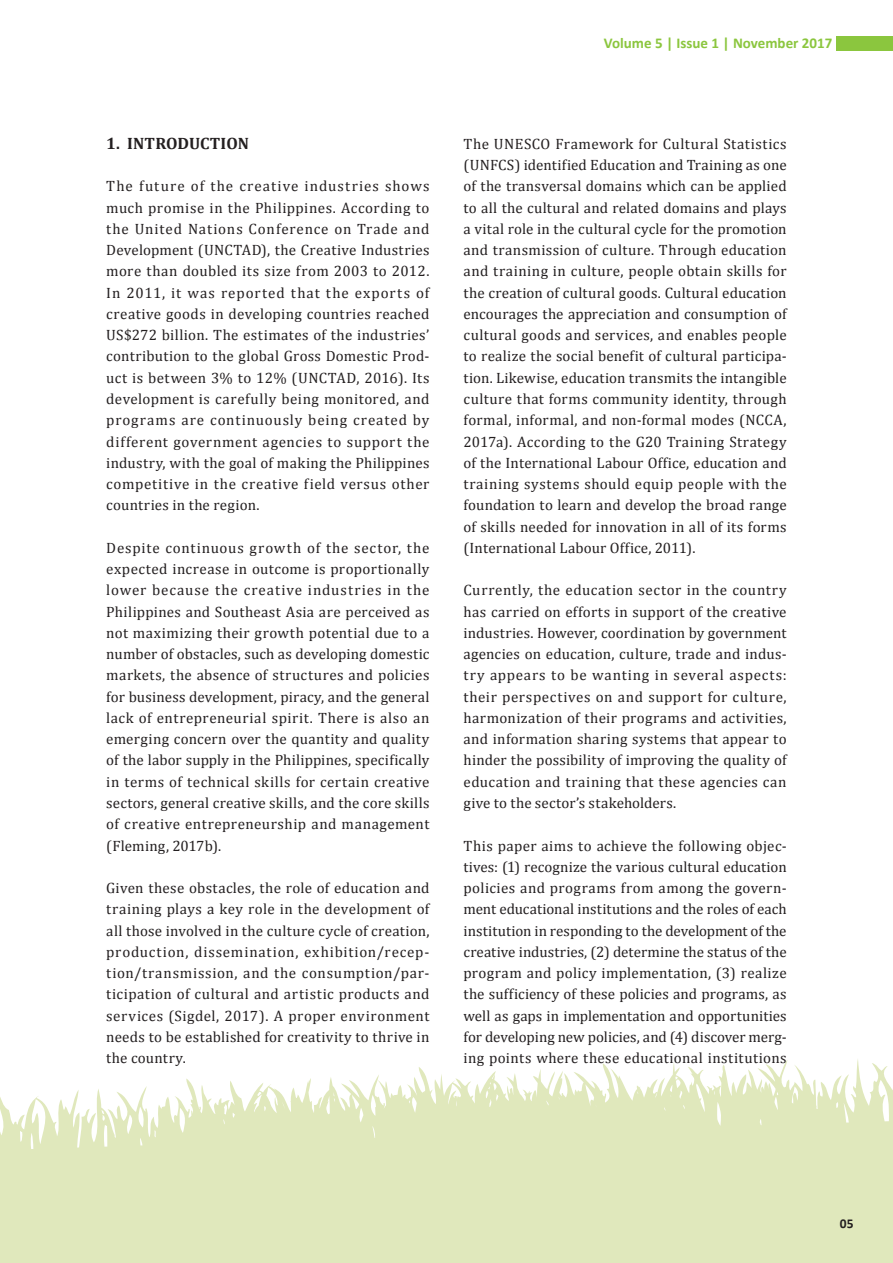
<style>
.page{position:relative;width:893px;height:1263px;background:#fff}
.page>*{position:absolute;margin:0;border:0;box-sizing:border-box;transform-origin:0 0}
.journal_section_titl{font:700 16.5px "Cambria";letter-spacing:-.005em;color:#231f20}
.journal{font:15px/21.3px "Cambria";letter-spacing:.025em;color:#231f20;text-align:justify}
.t1{font:700 15px "Calibri";color:#8bc63e}
.t2{font:700 13.5px "Calibri";color:#231f20}
</style>
<div class="page">
<svg style="left:0;top:1059px;width:893px;height:204px;fill:#e0e8bc"></svg>
<div style="left:836px;top:36px;width:57px;height:15px;background:#8bc63e"></div>
<p class="t1" style="left:604px;top:33px;width:230px">Volume 5 | Issue 1 | November 2017</p>
<p class="journal_section_titl" style="left:106px;top:132px;width:144px">1. INTRODUCTION</p>
<p class="journal" style="left:106px;top:176px;width:325px">The future of the creative industries shows much promise in the Philippines. According to the United Nations Conference on Trade and Development (UNCTAD), the Creative Industries more than doubled its size from 2003 to 2012.<br>In 2011, it was reported that the exports of creative goods in developing countries reached US$272 billion. The estimates of the industries’ contribution to the global Gross Domestic Prod&shy;uct is between 3% to 12% (UNCTAD, 2016). Its development is carefully being monitored, and programs are continuously being created by different government agencies to support the industry, with the goal of making the Philippines competitive in the creative field versus other countries in the region.</p>
<p class="journal" style="left:106px;top:537px;width:325px">Despite continuous growth of the sector, the expected increase in outcome is proportionally lower because the creative industries in the Philippines and Southeast Asia are perceived as not maximizing their growth potential due to a number of obstacles, such as developing domestic markets, the absence of structures and policies for business development, piracy, and the general lack of entrepreneurial spirit. There is also an emerging concern over the quantity and quality of the labor supply in the Philippines, specifically in terms of technical skills for certain creative sectors, general creative skills, and the core skills of creative entrepreneurship and management (Fleming, 2017b).</p>
<p class="journal" style="left:106px;top:877px;width:325px">Given these obstacles, the role of education and training plays a key role in the development of all those involved in the culture cycle of creation, production, dissemination, exhibition/recep&shy;tion/transmission, and the consumption/par&shy;ticipation of cultural and artistic products and services (Sigdel, 2017). A proper environment needs to be established for creativity to thrive in the country.</p>
<p class="journal" style="left:463px;top:133px;width:325px">The UNESCO Framework for Cultural Statistics (UNFCS) identified Education and Training as one of the transversal domains which can be applied to all the cultural and related domains and plays a vital role in the cultural cycle for the promotion and transmission of culture. Through education and training in culture, people obtain skills for the creation of cultural goods. Cultural education encourages the appreciation and consumption of cultural goods and services, and enables people to realize the social benefit of cultural participa&shy;tion. Likewise, education transmits the intangible culture that forms community identity, through formal, informal, and non-formal modes (NCCA, 2017a). According to the G20 Training Strategy of the International Labour Office, education and training systems should equip people with the foundation to learn and develop the broad range of skills needed for innovation in all of its forms (International Labour Office, 2011).</p>
<p class="journal" style="left:463px;top:579px;width:325px">Currently, the education sector in the country has carried on efforts in support of the creative industries. However, coordination by government agencies on education, culture, trade and indus&shy;try appears to be wanting in several aspects: their perspectives on and support for culture, harmonization of their programs and activities, and information sharing systems that appear to hinder the possibility of improving the quality of education and training that these agencies can give to the sector’s stakeholders.</p>
<p class="journal" style="left:463px;top:835px;width:325px">This paper aims to achieve the following objec&shy;tives: (1) recognize the various cultural education policies and programs from among the govern&shy;ment educational institutions and the roles of each institution in responding to the development of the creative industries, (2) determine the status of the program and policy implementation, (3) realize the sufficiency of these policies and programs, as well as gaps in implementation and opportunities for developing new policies, and (4) discover merg&shy;ing points where these educational institutions</p>
<p class="t2" style="left:840px;top:1214px;width:15px">05</p>
</div>
